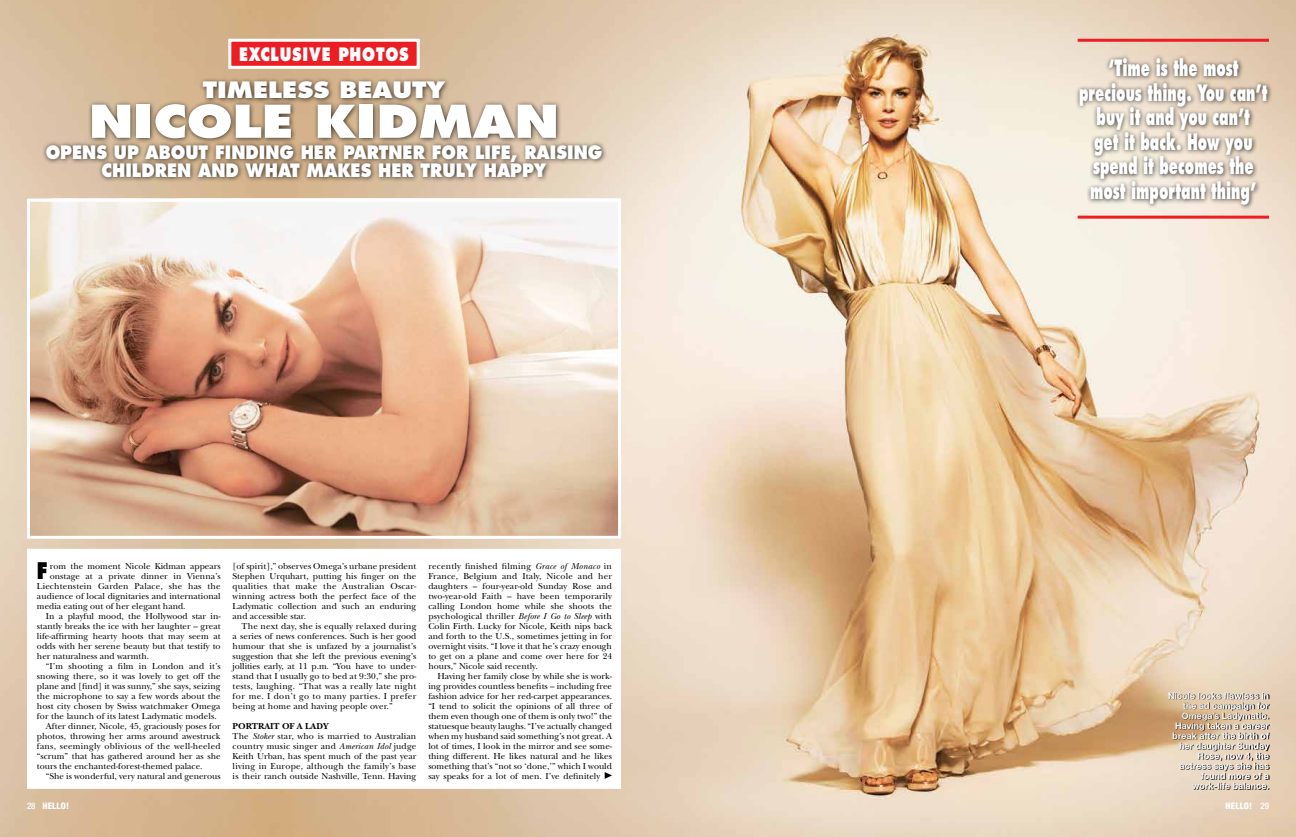
<style>
.page{position:relative;width:1296px;height:837px;background:#fff}
.page>*{position:absolute;margin:0;border:0;box-sizing:border-box;transform-origin:0 0}
.t1{font:800 44px "Futura";color:#fff;scale:1.15 1}
.t2{font:800 22.3px "Futura";color:#000;scale:.8 1}
.t3{font:800 22px/24.5px "Futura";color:#fff;text-align:center;scale:.6 1}
.t4{font:800 22px "Futura";color:#fff;scale:1.1 1}
.t5{font:800 18px "Futura";color:#fff;scale:.9 1}
.t6{font:800 18px "Futura";letter-spacing:.055em;color:#fff;scale:.8 1}
.t7{font:9px/10px "New Baskerville";color:#000;text-align:justify}
.t8{font:700 9px/10px "Helvetica Neue LT Std";color:#fff;text-align:right}
.t9{font:9px "New Baskerville";letter-spacing:.025em;color:#000}
.t10{font:800 condensed 9px "Helvetica Neue LT Std";letter-spacing:.01em;color:#fff}
.s1{font-weight:700}
.s2{font-style:italic}
.s3{font-weight:500}
</style>
<div class="page">
<img style="left:0;top:0;width:1296px;height:837px">
<img style="left:31px;top:203px;width:586px;height:332px">
<div style="left:27px;top:199px;width:594px;height:340px;border:3px solid #fff"></div>
<div style="left:27px;top:549px;width:594px;height:240px;background:#fff"></div>
<hr style="left:1078px;top:39px;width:191px;height:3px;background:#ed1d24">
<hr style="left:1078px;top:216px;width:191px;height:3px;background:#ed1d24">
<div style="left:1076px;top:54px;width:197px;height:156px;background:#000;opacity:.75"></div>
<svg style="left:1169px;top:693px;width:101px;height:97px"></svg>
<div style="left:42px;top:77px;width:565px;height:106px;background:#000;opacity:.75"></div>
<div style="left:230px;top:40px;width:188px;height:27px;background:#ed1d24"></div>
<div style="left:228px;top:39px;width:192px;height:30px;border:3px solid #fff"></div>
<svg style="left:605px;top:772px;width:7px;height:7px"></svg>
<h3 class="t6" style="left:239px;top:43px;width:213px">exclusive ph otos</h3>
<h3 class="t4" style="left:203px;top:76px;width:207px">timeless beauty</h3>
<h1 class="t1" style="left:89px;top:93px;width:410px">nicole kidman</h1>
<h3 class="t5" style="left:46px;top:141px;width:43px">OPENS</h3>
<h3 class="t5" style="left:114px;top:141px;width:51px">UP ABOU</h3>
<h3 class="t5" style="left:199px;top:141px;width:31px">T FINDIN</h3>
<h3 class="t5" style="left:280px;top:141px;width:228px">G HER PARTNE R FOR LIFE</h3>
<h3 class="t5" style="left:511px;top:141px;width:100px">, raising</h3>
<h3 class="t5" style="left:102px;top:159px;width:124px">children AND</h3>
<h3 class="t5" style="left:246px;top:159px;width:83px">WHAT MAKES</h3>
<h3 class="t5" style="left:378px;top:159px;width:188px">HER TRULY HAPPY</h3>
<h2 class="t2" style="left:37px;top:556px;width:15px">f</h2>
<p class="t7" style="left:50px;top:561px;width:172px">rom the moment Nicole Kidman appears</p>
<p class="t7" style="left:50px;top:571px;width:172px">onstage at a private dinner in Vienna’s</p>
<p class="t7" style="left:37px;top:581px;width:185px">Liechtenstein Garden Palace, she has the</p>
<p class="t7" style="left:37px;top:591px;width:185px">audience of local dignitaries and international</p>
<p class="t7" style="left:37px;top:601px;width:150px">media eating out of her elegant hand.</p>
<p class="t7" style="left:46px;top:611px;width:176px">In a playful mood, the Hollywood star in-</p>
<p class="t7" style="left:37px;top:621px;width:185px">stantly breaks the ice with her laughter – great</p>
<p class="t7" style="left:37px;top:631px;width:185px">life-affirming hearty hoots that may seem at</p>
<p class="t7" style="left:37px;top:641px;width:185px">odds with her serene beauty but that testify to</p>
<p class="t7" style="left:37px;top:651px;width:114px">her naturalness and warmth.</p>
<p class="t7" style="left:46px;top:661px;width:176px">“I’m shooting a film in London and it’s</p>
<p class="t7" style="left:37px;top:671px;width:185px">snowing there, so it was lovely to get off the</p>
<p class="t7" style="left:37px;top:681px;width:185px">plane and [find] it was sunny,” she says, seizing</p>
<p class="t7" style="left:37px;top:691px;width:185px">the microphone to say a few words about the</p>
<p class="t7" style="left:37px;top:701px;width:185px">host city chosen by Swiss watchmaker Omega</p>
<p class="t7" style="left:37px;top:711px;width:181px">for the launch of its latest Ladymatic models.</p>
<p class="t7" style="left:46px;top:721px;width:176px">After dinner, Nicole, 45, graciously poses for</p>
<p class="t7" style="left:37px;top:731px;width:185px">photos, throwing her arms around awestruck</p>
<p class="t9" style="left:37px;top:741px;width:185px">fans, seemingly oblivious of the well-heeled</p>
<p class="t7" style="left:37px;top:751px;width:185px">“scrum” that has gathered around her as she</p>
<p class="t7" style="left:37px;top:761px;width:167px">tours the enchanted-forest-themed palace.</p>
<p class="t7" style="left:46px;top:771px;width:176px">“She is wonderful, very natural and generous</p>
<p class="t7" style="left:233px;top:561px;width:185px">[of spirit],” observes Omega’s urbane president Stephen Urquhart, putting his finger on the qualities that make the Australian Oscar&shy;winning actress both the perfect face of the Ladymatic collection and such an enduring and accessible star.</p>
<p class="t7" style="left:233px;top:621px;width:185px;text-indent:9px">The next day, she is equally relaxed during a series of news conferences. Such is her good humour that she is unfazed by a journalist’s suggestion that she left the previous evening’s jollities early, at 11 p.m. “You have to under&shy;stand that I usually go to bed at 9:30,” she pro&shy;tests, laughing. “That was a really late night for me. I don’t go to many parties. I prefer being at home and having people over.”</p>
<p class="t7" style="left:233px;top:721px;width:185px;text-align:left"><span class="s1">PORTRAIT OF A LADY<br></span>The <span class="s2">Stoker</span> star, who is married to Australian country music singer and <span class="s2">American Idol</span> judge Keith Urban, has spent much of the past year living in Europe, although the family’s base is their ranch outside Nashville, Tenn. Having</p>
<p class="t7" style="left:428px;top:561px;width:185px">recently finished filming <span class="s2">Grace of Monaco</span> in France, Belgium and Italy, Nicole and her daughters – four-year-old Sunday Rose and two-year-old Faith – have been temporarily calling London home while she shoots the psychological thriller <span class="s2">Before I Go to Sleep</span> with Colin Firth. Lucky for Nicole, Keith nips back and forth to the U.S., sometimes jetting in for overnight visits. “I love it that he’s crazy enough to get on a plane and come over here for 24 hours,” Nicole said recently.</p>
<p class="t7" style="left:428px;top:671px;width:185px;text-indent:9px">Having her family close by while she is work&shy;ing provides countless benefits – including free fashion advice for her red-carpet appearances. “I tend to solicit the opinions of all three of them even though one of them is only two!” the statuesque beauty laughs. “I’ve actually changed when my husband said something’s not great. A lot of times, I look in the mirror and see some&shy;thing different. He likes natural and he likes something that’s “not so ‘done,’” which I would say speaks for a lot of men. I’ve definitely</p>
<h3 class="t3" style="left:1079px;top:56px;width:315px">‘Time is the most precious thing. You can’t buy it and you can’t<br>get it back. How you spend it becomes the most important thing’</h3>
<p class="t8" style="left:1168px;top:690px;width:102px">Nicole looks flawless in the ad campaign for<br>Omega’s Ladymatic.<br>Having taken a career break after the birth of her daughter Sunday<br>Rose, now 4, the actress says she has found more of a work-life balance.</p>
<p class="t10" style="left:27px;top:800px;width:44px"><span class="s3">28</span> HELLO!</p>
<p class="t10" style="left:1226px;top:800px;width:45px">HELLO! <span class="s3">29</span></p>
</div>
